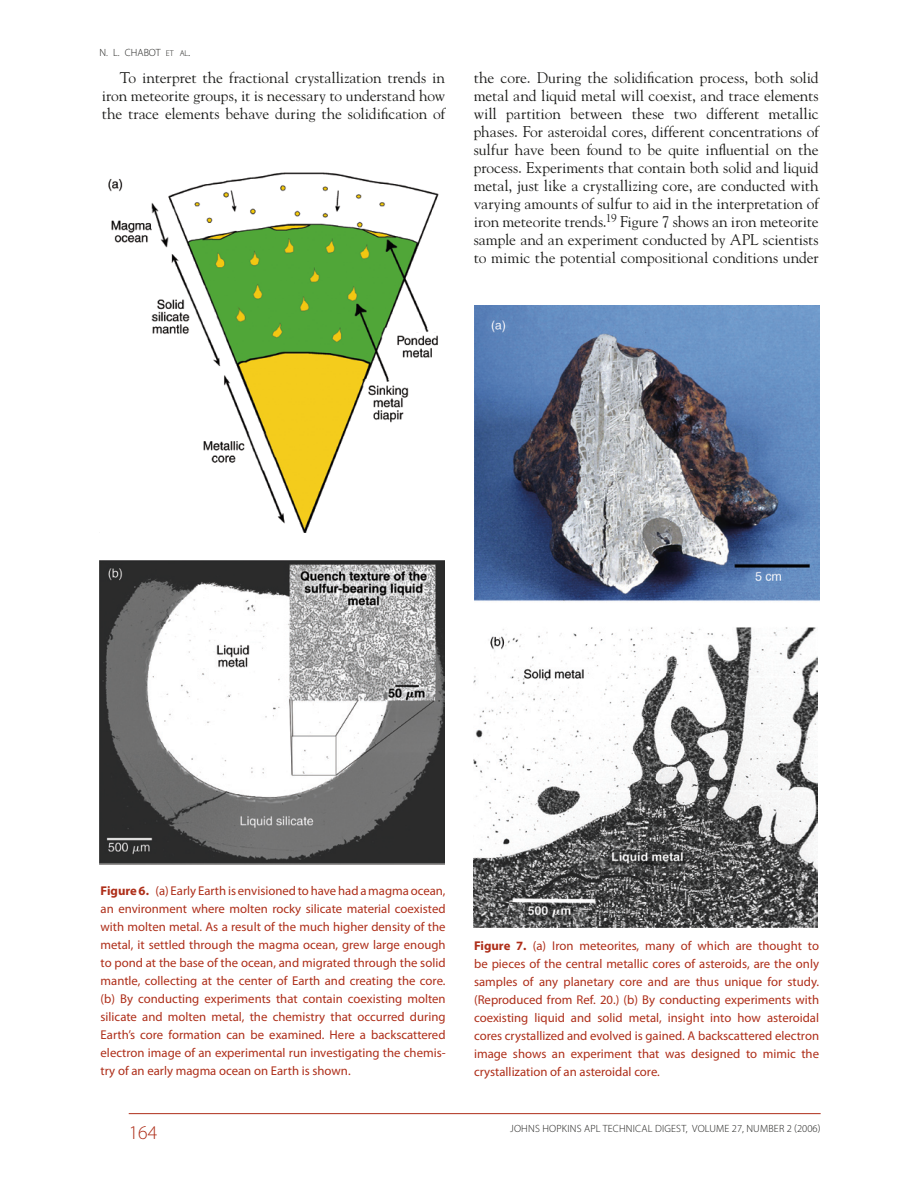
<style>
.page{position:relative;width:918px;height:1188px;background:#fff}
.page>*{position:absolute;margin:0;border:0;box-sizing:border-box;transform-origin:0 0}
.t1{font:300 19.5px "Myriad Pro";color:#ae2e19}
.t2{font:15.45px/18px "Hopkins Goudy";letter-spacing:-.005em;color:#1c1c1a;text-align:justify}
.t3{font:12.75px/18px "Myriad Pro";color:#ae2e19;text-align:justify}
.t4{font:300 10.5px "Myriad Pro";letter-spacing:.02em;color:#1c1c1a}
.s1{font-size:8.4px}
.s2{font-size:12px}
.s3{font-weight:700}
</style>
<div class="page">
<hr style="left:129px;top:1113px;width:692px;height:1px;background:#ae2e19">
<img style="left:108px;top:172px;width:331px;height:361px">
<img style="left:100px;top:561px;width:344px;height:303px">
<img style="left:473px;top:627px;width:345px;height:301px">
<img style="left:475px;top:306px;width:344px;height:295px">
<p class="t4" style="left:99px;top:46px;width:92px">N. L. CHABOT <span class="s1">et al</span><span class="s2">.</span></p>
<p class="t2" style="left:102px;top:68px;width:345px;text-indent:18px">To interpret the fractional crystallization trends in iron meteorite groups, it is necessary to understand how the trace elements behave during the solidification of</p>
<p class="t2" style="left:474px;top:68px;width:347px">the core. During the solidification process, both solid metal and liquid metal will coexist, and trace elements will partition between these two different metallic phases. For asteroidal cores, different concentrations of sulfur have been found to be quite influential on the process. Experiments that contain both solid and liquid metal, just like a crystallizing core, are conducted with varying amounts of sulfur to aid in the interpretation of iron meteorite trends.<sup>19</sup> Figure 7 shows an iron meteorite sample and an experiment conducted by APL scientists to mimic the potential compositional conditions under</p>
<p class="t3" style="left:101px;top:882px;width:347px"><span class="s3">Figure 6.</span> (a) Early Earth is envisioned to have had a magma ocean, an environment where molten rocky silicate material coexisted with molten metal. As a result of the much higher density of the metal, it settled through the magma ocean, grew large enough to pond at the base of the ocean, and migrated through the solid mantle, collecting at the center of Earth and creating the core. (b) By conducting experiments that contain coexisting molten silicate and molten metal, the chemistry that occurred during Earth’s core formation can be examined. Here a backscattered electron image of an experimental run investigating the chemis&shy;try of an early magma ocean on Earth is shown.</p>
<h1 class="t1" style="left:129px;top:1121px;width:30px">164</h1>
<p class="t3" style="left:474px;top:937px;width:347px"><span class="s3">Figure 7.</span> (a) Iron meteorites, many of which are thought to be pieces of the central metallic cores of asteroids, are the only samples of any planetary core and are thus unique for study. (Reproduced from Ref. 20.) (b) By conducting experiments with coexisting liquid and solid metal, insight into how asteroidal cores crystallized and evolved is gained. A backscattered electron image shows an experiment that was designed to mimic the crystallization of an asteroidal core.</p>
<p class="t4" style="left:510px;top:1122px;width:12px">JOHN</p>
<p class="t4" style="left:535px;top:1122px;width:86px">S HOPKINS APL TECHN</p>
<p class="t4" style="left:633px;top:1122px;width:9px">ICAL</p>
<p class="t4" style="left:655px;top:1122px;width:167px">DIGEST, VOLUME 27, NUMBER 2 (2006)</p>
</div>
